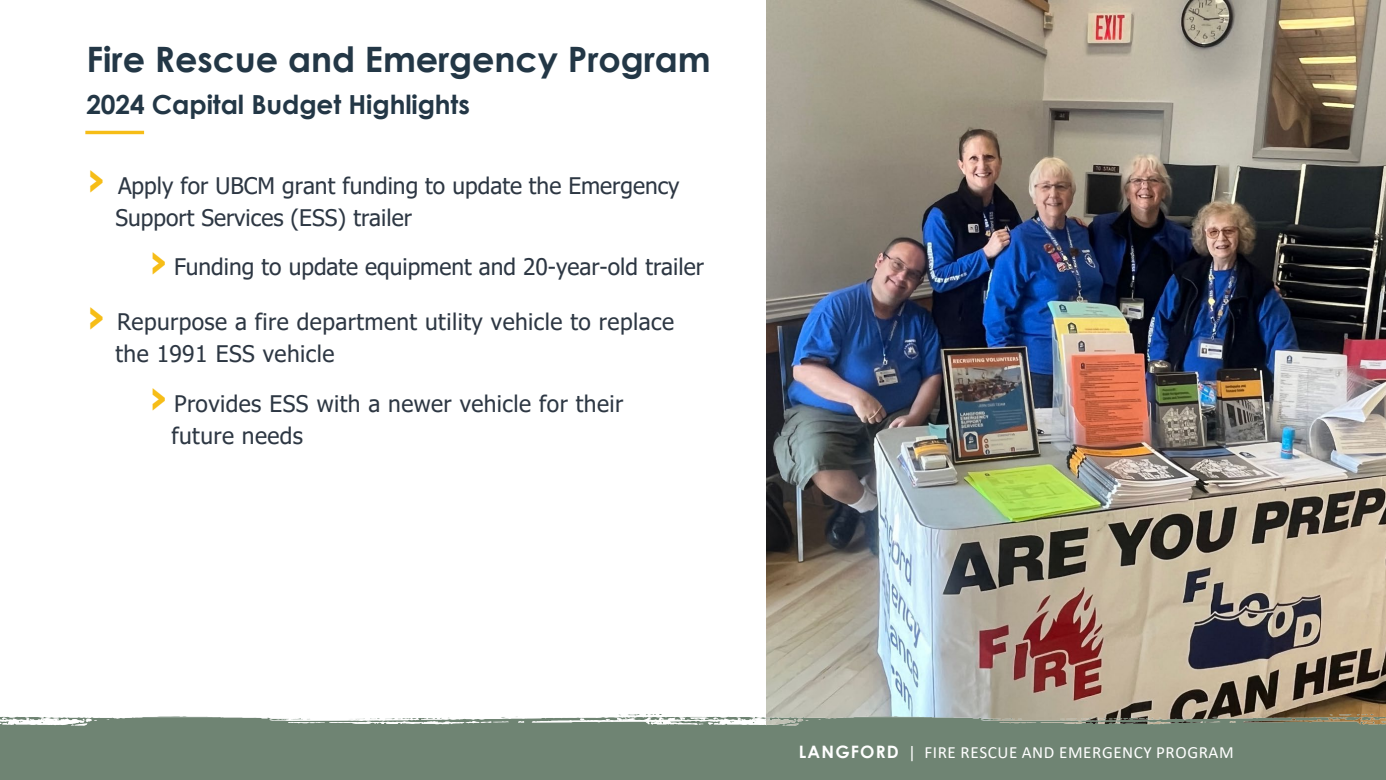
<style>
.page{position:relative;width:1386px;height:780px;background:#fff}
.page>*{position:absolute;margin:0;border:0;box-sizing:border-box;transform-origin:0 0}
.t1{font:700 35px "Century Gothic";letter-spacing:-.005em;color:#233746}
.t2{font:700 26.25px "Century Gothic";letter-spacing:-.005em;color:#233746}
.t3{font:22.75px/31.8px "Tahoma";color:#2d3743}
.t4{font:22.75px/31.8px "Tahoma";letter-spacing:.02em;color:#2d3743}
.t5{font:17.15px "Calibri";letter-spacing:.03em;color:#fff}
.s1{font-weight:700;font-size:44.62px;color:#f6bd17}
.s2{font-family:"Century Gothic";font-weight:700}
</style>
<div class="page">
<img style="left:766px;top:0;width:619px;height:714px">
<img style="left:0;top:714px;width:1385px;height:65px">
<hr style="left:85px;top:131px;width:59px;height:3px;background:#f6bd17">
<h1 class="t1" style="left:87px;top:32px;width:625px">Fire Rescue and Emergency Program</h1>
<p class="t2" style="left:86px;top:85px;width:385px">2024 Capital Budget Highlights</p>
<p class="t3" style="left:115px;top:171px;width:565px;text-indent:-29px"><span class="s1">›</span> Apply for UBCM grant funding to update the Emergency<br>Support Services (ESS) trailer</p>
<p class="t3" style="left:149px;top:252px;width:556px"><span class="s1">›</span> Funding to update equipment and 20-year-old trailer</p>
<p class="t4" style="left:115px;top:307px;width:560px;text-indent:-29px"><span class="s1">›</span> Repurpose a fire department utility vehicle to replace the 1991 ESS vehicle</p>
<p class="t4" style="left:171px;top:388px;width:453px;text-indent:-23px"><span class="s1">›</span> Provides ESS with a newer vehicle for their future needs</p>
<p class="t5" style="left:798px;top:740px;width:436px"><span class="s2">LANGFORD</span> | FIRE RESCUE AND EMERGENCY PROGRAM</p>
</div>
